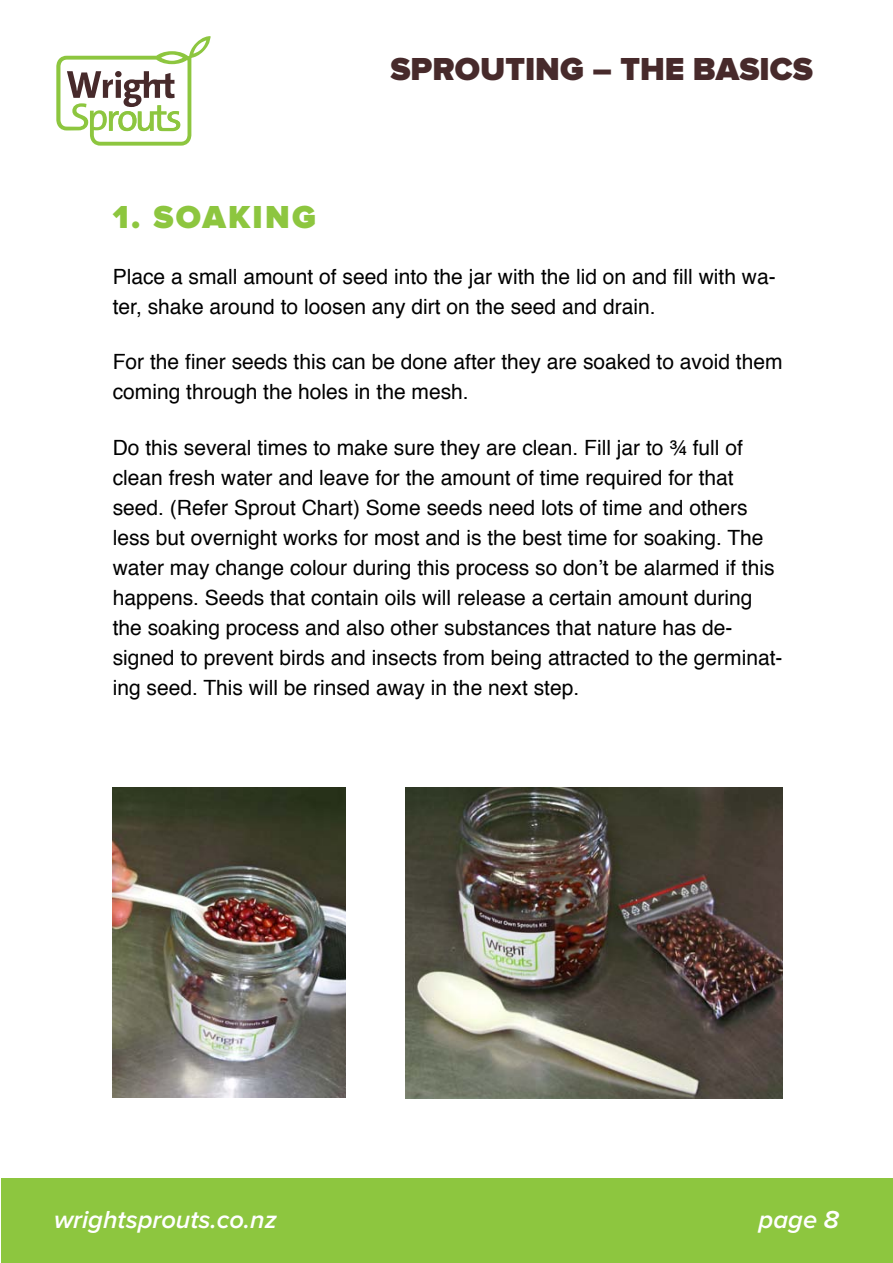
<style>
.page{position:relative;width:893px;height:1263px;background:#fff}
.page>*{position:absolute;margin:0;border:0;box-sizing:border-box;transform-origin:0 0}
.t1{font:900 33px "Proxima Nova";color:#472a2b}
.t2{font:900 33px "Proxima Nova";color:#8dc63f}
.t3{font:italic 600 25.5px "Proxima Nova";color:#fff}
.t4{font:21px/30px "Helvetica";color:#000}
</style>
<div class="page">
<div style="left:1px;top:1178px;width:891px;height:84px;background:#8dc63f"></div>
<svg style="left:56px;top:36px;width:155px;height:110px"></svg>
<img style="left:113px;top:788px;width:232px;height:309px">
<img style="left:406px;top:788px;width:377px;height:311px">
<h1 class="t1" style="left:390px;top:54px;width:424px">SPROUTING – THE BASICS</h1>
<h1 class="t2" style="left:113px;top:202px;width:161px">1. SOAKING</h1>
<p class="t4" style="left:113px;top:262px;width:665px">Place a small amount of seed into the jar with the lid on and fill with wa&shy;ter, shake around to loosen any dirt on the seed and drain.</p>
<p class="t4" style="left:113px;top:347px;width:671px">For the finer seeds this can be done after they are soaked to avoid them coming through the holes in the mesh.</p>
<p class="t4" style="left:113px;top:433px;width:671px">Do this several times to make sure they are clean. Fill jar to ¾ full of clean fresh water and leave for the amount of time required for that seed. (Refer Sprout Chart) Some seeds need lots of time and others less but overnight works for most and is the best time for soaking. The water may change colour during this process so don’t be alarmed if this happens. Seeds that contain oils will release a certain amount during the soaking process and also other substances that nature has de&shy;signed to prevent birds and insects from being attracted to the germinat&shy;ing seed. This will be rinsed away in the next step.</p>
<p class="t3" style="left:54px;top:1208px;width:224px">wrightsprouts.co.nz</p>
<p class="t3" style="left:759px;top:1208px;width:82px">page 8</p>
</div>
